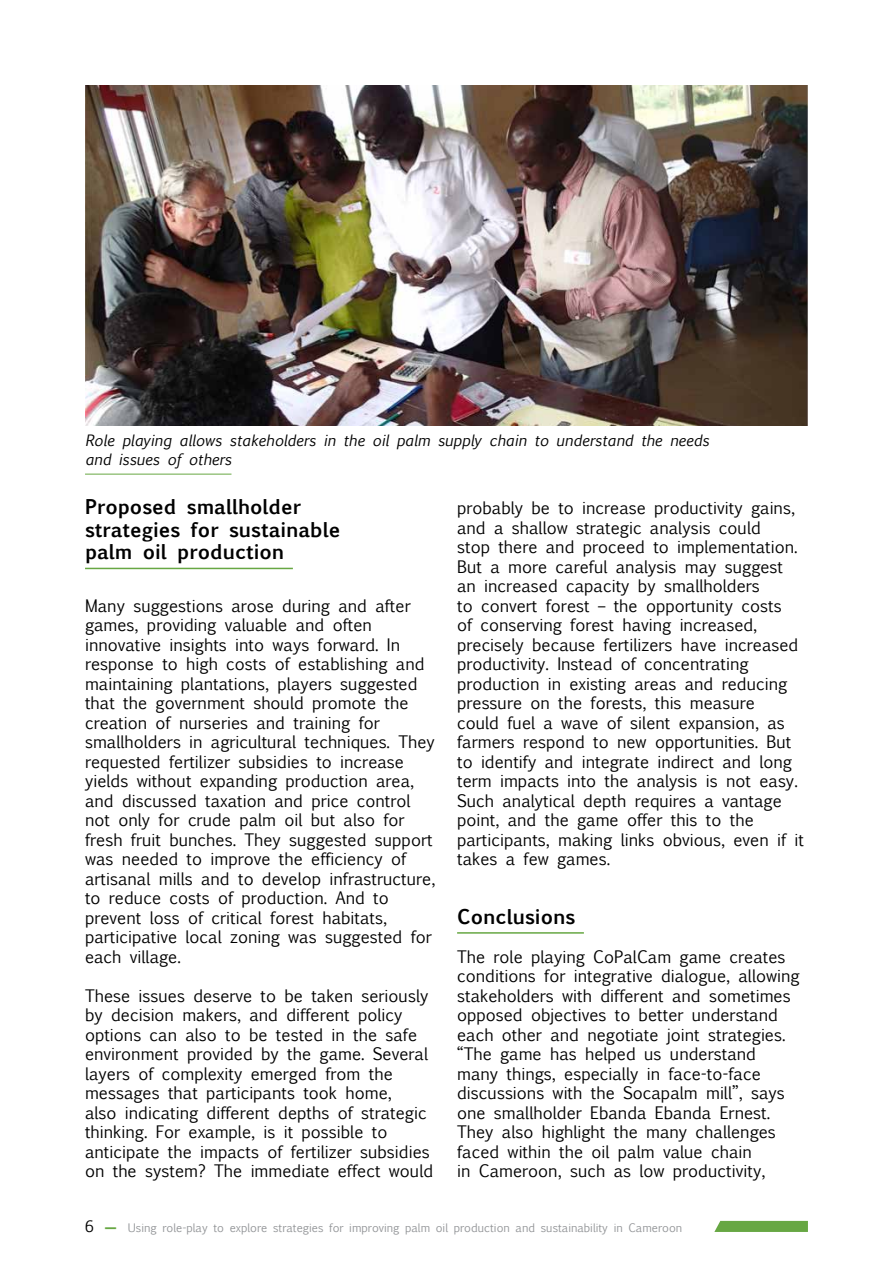
<style>
.page{position:relative;width:893px;height:1263px;background:#fff}
.page>*{position:absolute;margin:0;border:0;box-sizing:border-box;transform-origin:0 0}
.t1{font:700 19.5px/22.5px "Euphemia UCAS";color:#000}
.t2{font:16.5px/19.5px "Euphemia UCAS";color:#000}
.t3{font:italic 15px/19.5px "Euphemia UCAS";color:#000}
.t4{font:11.25px "Euphemia UCAS";color:#939598}
.s1{font-size:15px;color:#000}
.s2{font-family:"Futura PT";font-weight:800;font-size:15px;color:#67a743}
</style>
<div class="page">
<svg style="left:714px;top:1221px;width:94px;height:11px"></svg>
<hr style="left:85px;top:568px;width:208px;height:1px;background:#67a743">
<hr style="left:457px;top:932px;width:127px;height:2px;background:#67a743">
<hr style="left:85px;top:474px;width:146px;height:1px;background:#67a743">
<img style="left:85px;top:85px;width:723px;height:340px">
<p class="t3" style="left:85px;top:430px;width:626px">Role playing allows stakeholders in the oil palm supply chain to understand the needs and issues of others</p>
<p class="t1" style="left:85px;top:495px;width:257px">Proposed smallholder strategies for sustainable palm oil production</p>
<p class="t2" style="left:85px;top:596px;width:352px">Many suggestions arose during and after games, providing valuable and often innovative insights into ways forward. In response to high costs of establishing and maintaining plantations, players suggested that the government should promote the creation of nurseries and training for smallholders in agricultural techniques. They requested fertilizer subsidies to increase yields without expanding production area, and discussed taxation and price control not only for crude palm oil but also for fresh fruit bunches. They suggested support was needed to improve the efficiency of artisanal mills and to develop infrastructure, to reduce costs of production. And to prevent loss of critical forest habitats, participative local zoning was suggested for each village.</p>
<p class="t2" style="left:85px;top:986px;width:350px">These issues deserve to be taken seriously by decision makers, and different policy options can also to be tested in the safe environment provided by the game. Several layers of complexity emerged from the messages that participants took home,<br>also indicating different depths of strategic thinking. For example, is it possible to anticipate the impacts of fertilizer subsidies on the system? The immediate effect would</p>
<p class="t2" style="left:457px;top:498px;width:348px">probably be to increase productivity gains, and a shallow strategic analysis could<br>stop there and proceed to implementation.<br>But a more careful analysis may suggest an increased capacity by smallholders<br>to convert forest – the opportunity costs<br>of conserving forest having increased, precisely because fertilizers have increased productivity. Instead of concentrating production in existing areas and reducing pressure on the forests, this measure<br>could fuel a wave of silent expansion, as farmers respond to new opportunities. But to identify and integrate indirect and long term impacts into the analysis is not easy.<br>Such analytical depth requires a vantage point, and the game offer this to the participants, making links obvious, even if it takes a few games.</p>
<p class="t1" style="left:457px;top:905px;width:120px">Conclusions</p>
<p class="t2" style="left:457px;top:947px;width:344px">The role playing CoPalCam game creates conditions for integrative dialogue, allowing stakeholders with different and sometimes opposed objectives to better understand each other and negotiate joint strategies. “The game has helped us understand many things, especially in face-to-face discussions with the Socapalm mill”, says one smallholder Ebanda Ebanda Ernest.<br>They also highlight the many challenges faced within the oil palm value chain<br>in Cameroon, such as low productivity,</p>
<p class="t4" style="left:85px;top:1220px;width:599px"><span class="s1">6</span> <span class="s2">—</span> Using role-play to explore strategies for improving palm oil production and sustainability in Cameroon</p>
</div>
